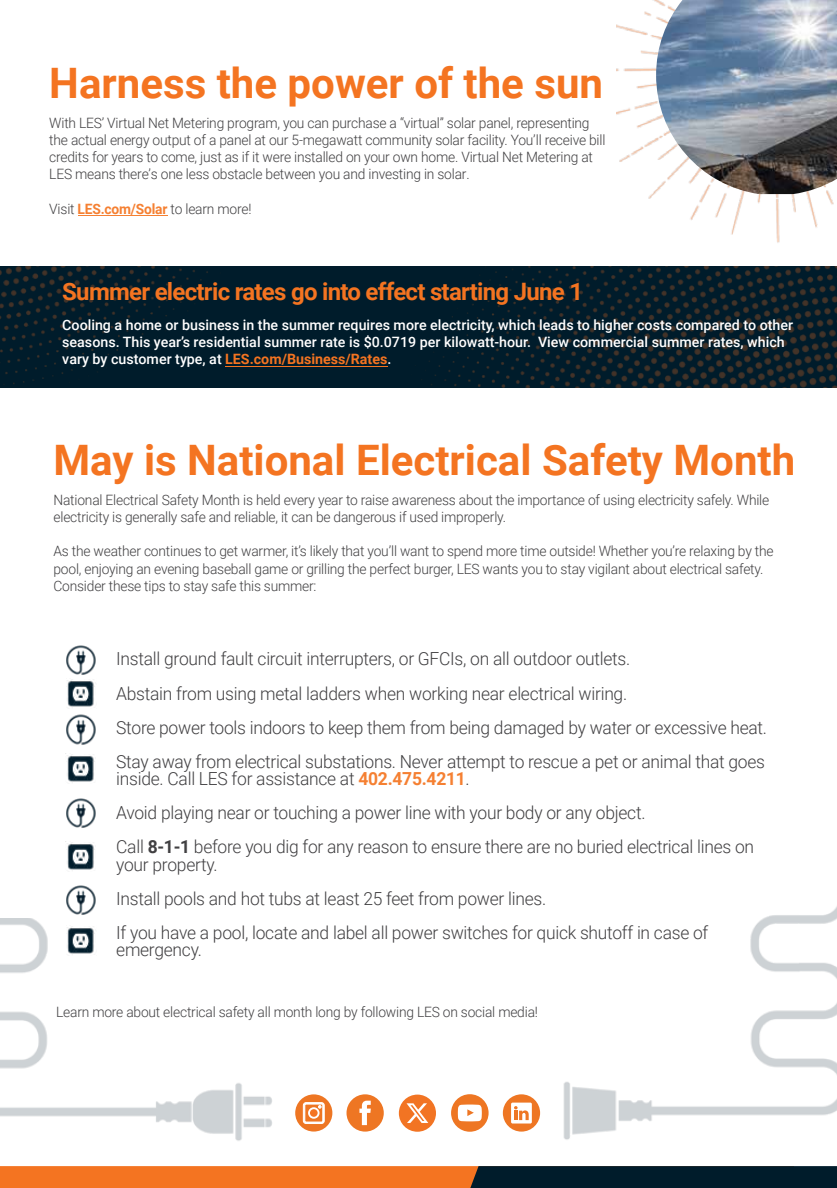
<style>
.page{position:relative;width:837px;height:1188px;background:#fff}
.page>*{position:absolute;margin:0;border:0;box-sizing:border-box;transform-origin:0 0}
.t1{font:700 42px "Roboto";color:#f47421}
.t2{font:700 24px "Roboto";letter-spacing:-.03em;color:#f47421}
.t3{font:300 18px/34.2px "Roboto";letter-spacing:-.015em;color:#414042}
.t4{font:300 14.25px/17.1px "Roboto";letter-spacing:-.015em;color:#414042}
.t5{font:500 14.25px/17.1px "Roboto";color:#fff}
.s1{font-weight:700;color:#f58032}
.s2{font-weight:700;color:#f47421}
.s3{font-weight:700}
</style>
<div class="page">
<img style="left:616px;top:0;width:218px;height:243px">
<hr style="left:78px;top:216px;width:89px;height:1px;background:#f58032">
<img style="left:656px;top:0;width:181px;height:194px">
<img style="left:0;top:266px;width:837px;height:122px">
<hr style="left:225px;top:366px;width:162px;height:1px;background:#f47421">
<img style="left:0;top:918px;width:272px;height:223px">
<img style="left:563px;top:906px;width:274px;height:234px">
<svg style="left:347px;top:1094px;width:37px;height:38px"></svg>
<svg style="left:503px;top:1094px;width:37px;height:38px"></svg>
<svg style="left:451px;top:1094px;width:38px;height:38px"></svg>
<div style="left:295px;top:1094px;width:37px;height:38px;background:#ee7623;border-radius:50%"></div>
<svg style="left:302px;top:1102px;width:23px;height:22px"></svg>
<svg style="left:399px;top:1095px;width:37px;height:37px"></svg>
<img style="left:66px;top:645px;width:30px;height:30px">
<img style="left:66px;top:714px;width:30px;height:31px">
<img style="left:66px;top:798px;width:30px;height:30px">
<img style="left:66px;top:885px;width:30px;height:30px">
<img style="left:67px;top:679px;width:28px;height:28px">
<img style="left:67px;top:754px;width:28px;height:28px">
<img style="left:67px;top:842px;width:28px;height:28px">
<img style="left:66px;top:925px;width:30px;height:30px">
<div style="left:0;top:1166px;width:794px;height:22px;background:#f47421"></div>
<div style="left:470px;top:1166px;width:367px;height:22px;background:#001c2b"></div>
<h1 class="t1" style="left:49px;top:54px;width:555px">Harness the power of the sun</h1>
<p class="t4" style="left:49px;top:114px;width:558px">With LES’ Virtual Net Metering program, you can purchase a “virtual” solar panel, representing the actual energy output of a panel at our 5-megawatt community solar facility. You’ll receive bill credits for years to come, just as if it were installed on your own home. Virtual Net Metering at LES means there’s one less obstacle between you and investing in solar.</p>
<p class="t4" style="left:49px;top:199px;width:204px">Visit <span class="s1">LES.com/Solar</span> to learn more!</p>
<h2 class="t2" style="left:62px;top:274px;width:522px">Summer electric rates go into effect starting June 1</h2>
<p class="t5" style="left:62px;top:316px;width:732px">Cooling a home or business in the summer requires more electricity, which leads to higher costs compared to other seasons. This year’s residential summer rate is $0.0719 per kilowatt-hour. View commercial summer rates, which vary by customer type, at <span class="s2">LES.com/Business/Rates</span>.</p>
<h1 class="t1" style="left:54px;top:431px;width:743px">May is National Electrical Safety Month</h1>
<p class="t4" style="left:54px;top:491px;width:717px">National Electrical Safety Month is held every year to raise awareness about the importance of using electricity safely. While electricity is generally safe and reliable, it can be dangerous if used improperly.</p>
<p class="t4" style="left:54px;top:542px;width:722px">As the weather continues to get warmer, it’s likely that you’ll want to spend more time outside! Whether you’re relaxing by the pool, enjoying an evening baseball game or grilling the perfect burger, LES wants you to stay vigilant about electrical safety.<br>Consider these tips to stay safe this summer:</p>
<p class="t3" style="left:116px;top:641px;width:652px">Install ground fault circuit interrupters, or GFCIs, on all outdoor outlets.<br>Abstain from using metal ladders when working near electrical wiring.<br>Store power tools indoors to keep them from being damaged by water or excessive heat.<br>Stay away from electrical substations. Never attempt to rescue a pet or animal that goes</p>
<p class="t3" style="left:116px;top:761px;width:639px">inside. Call LES for assistance at <span class="s1">402.475.4211</span>.<br>Avoid playing near or touching a power line with your body or any object.<br>Call <span class="s3">8-1-1</span> before you dig for any reason to ensure there are no buried electrical lines on</p>
<p class="t3" style="left:116px;top:846px;width:594px">your property.<br>Install pools and hot tubs at least 25 feet from power lines.<br>If you have a pool, locate and label all power switches for quick shutoff in case of</p>
<p class="t3" style="left:116px;top:932px;width:87px">emergency.</p>
<p class="t4" style="left:56px;top:1003px;width:483px">Learn more about electrical safety all month long by following LES on social media!</p>
</div>
